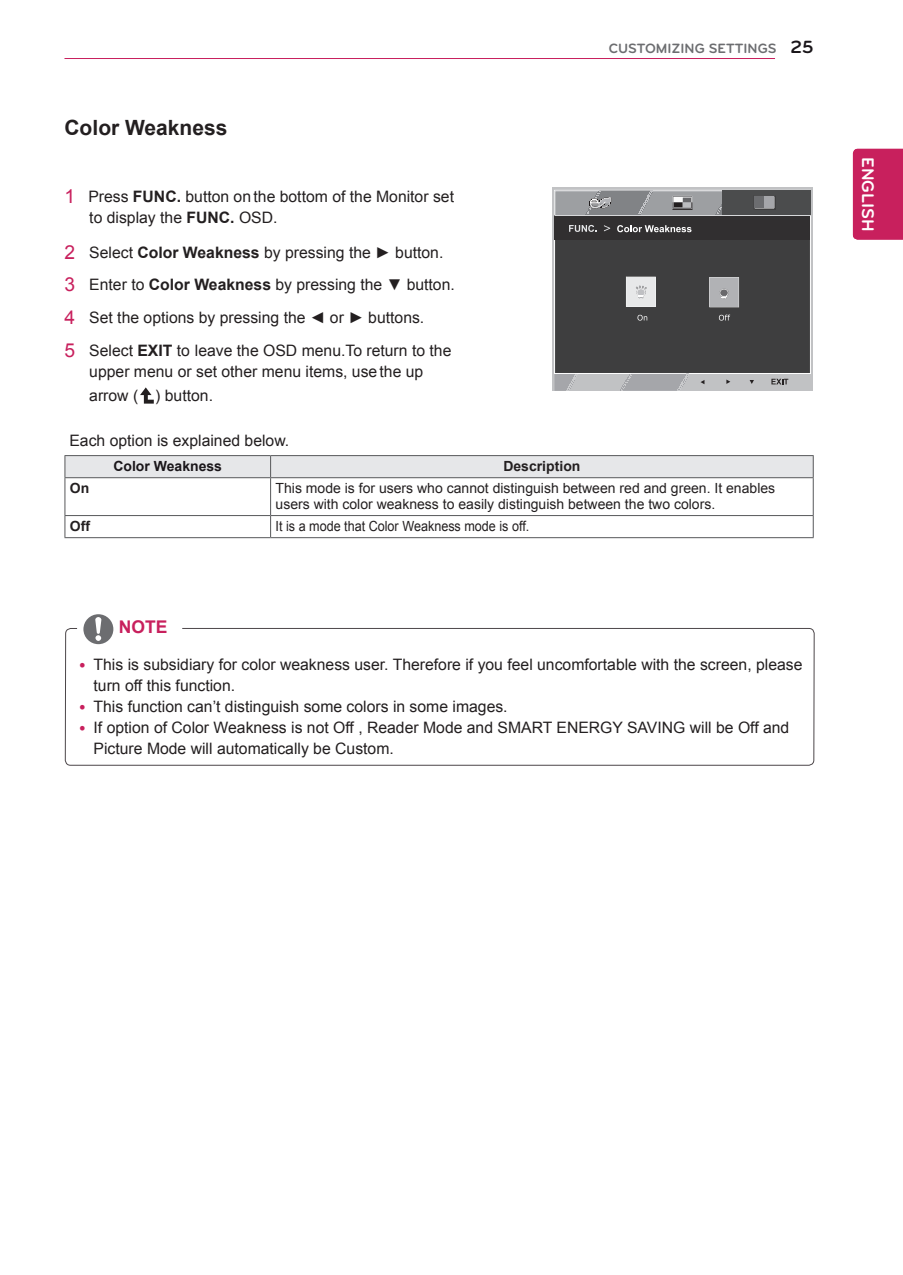
<style>
.page{position:relative;width:903px;height:1275px;background:#fff}
.page>*{position:absolute;margin:0;border:0;box-sizing:border-box;transform-origin:0 0}
.Title-3{font:700 21px "Arial";color:#231f20}
.t1{font:700 21px "Bryant LG";color:#fff}
.t2{font:700 18.38px "Bryant LG";color:#1a161a}
.t3{font:700 17.5px "Bryant LG";color:#fff}
.Title-warning{font:700 17.5px "Arial";color:#c8205d}
._1-Body{font:15.75px/21px "Arial";color:#231f20}
.Body-Bullet{font:15.75px/21px "Arial";color:#231f20}
.Body{font:15.75px "Arial";color:#231f20}
.Body-2{font:14px/15.8px "Arial";color:#231f20}
.Body-3{font:14px "Arial";color:#231f20;scale:.9 1}
.t4{font:700 14px "Bryant LG";color:#6c6d70}
.Body-Bold-Center{font:700 14px "Arial";color:#1a161a}
.Body-Bold-Center-2{font:700 14px "Arial";color:#231f20}
.Body-4{font:700 14px "Arial";color:#231f20}
.s1{font-size:19.25px;color:#c8205d}
.s2{font-weight:700}
</style>
<div class="page">
<hr style="left:64px;top:58px;width:711px;height:1px;background:#c8205d">
<div style="left:853px;top:149px;width:50px;height:91px;background:#c8205d"></div>
<svg style="left:140px;top:387px;width:14px;height:17px"></svg>
<hr style="left:64px;top:455px;width:207px;height:1px;background:#57585a">
<hr style="left:813px;top:478px;width:1px;height:37px;background:#57585a">
<hr style="left:271px;top:515px;width:543px;height:1px;background:#57585a">
<svg style="left:813px;top:516px;width:1px;height:21px"></svg>
<hr style="left:271px;top:537px;width:543px;height:1px;background:#57585a">
<hr style="left:271px;top:455px;width:543px;height:1px;background:#57585a">
<svg style="left:64px;top:456px;width:750px;height:22px;background:#e0e1e3"></svg>
<hr style="left:64px;top:515px;width:207px;height:1px;background:#57585a">
<svg style="left:64px;top:516px;width:1px;height:21px"></svg>
<svg style="left:270px;top:516px;width:1px;height:21px"></svg>
<hr style="left:64px;top:477px;width:207px;height:1px;background:#57585a">
<hr style="left:64px;top:478px;width:1px;height:37px;background:#57585a">
<hr style="left:270px;top:478px;width:1px;height:37px;background:#57585a">
<hr style="left:64px;top:537px;width:207px;height:1px;background:#57585a">
<div style="left:552px;top:188px;width:261px;height:203px;background:#c1c2c4"></div>
<div style="left:554px;top:190px;width:257px;height:184px;background:#3e3e3f;border:1px solid #fff"></div>
<svg style="left:620px;top:374px;width:68px;height:17px"></svg>
<svg style="left:554px;top:374px;width:22px;height:17px"></svg>
<svg style="left:726px;top:380px;width:4px;height:4px"></svg>
<svg style="left:749px;top:380px;width:5px;height:4px"></svg>
<div style="left:555px;top:215px;width:255px;height:25px;background:#312f30"></div>
<div style="left:555px;top:191px;width:256px;height:25px;background:#9d9fa2;border:1px solid #d8d9db"></div>
<svg style="left:701px;top:191px;width:88px;height:25px"></svg>
<div style="left:722px;top:190px;width:88px;height:25px;background:#4b4c4d"></div>
<svg style="left:771px;top:379px;width:17px;height:5px"></svg>
<div style="left:754px;top:197px;width:21px;height:13px;background:#3e3e3f"></div>
<div style="left:754px;top:196px;width:21px;height:13px;background:#a5a6aa;border:1px solid #3e3e3f"></div>
<div style="left:765px;top:196px;width:9px;height:12px;background:#a5a6aa"></div>
<div style="left:755px;top:196px;width:9px;height:12px;background:#6c6d70"></div>
<img style="left:691px;top:196px;width:1px;height:14px">
<svg style="left:569px;top:191px;width:122px;height:42px"></svg>
<svg style="left:637px;top:315px;width:10px;height:6px"></svg>
<svg style="left:719px;top:315px;width:11px;height:6px"></svg>
<svg style="left:709px;top:277px;width:30px;height:30px"></svg>
<svg style="left:626px;top:276px;width:30px;height:31px"></svg>
<div style="left:65px;top:628px;width:749px;height:138px;border:1px solid #4c4649;border-radius:5px"></div>
<svg style="left:83px;top:614px;width:30px;height:30px"></svg>
<p class="t4" style="left:609px;top:40px;width:169px">CUSTOMIZING SETTINGS</p>
<p class="t2" style="left:791px;top:36px;width:25px">25</p>
<p class="Title-3" style="left:64px;top:113px;width:164px">Color Weakness</p>
<p class="_1-Body" style="left:89px;top:186px;width:366px;text-indent:-25px"><span class="s1">1</span> Press <span class="s2">FUNC.</span> button on the bottom of the Monitor set to display the <span class="s2">FUNC.</span> OSD.</p>
<p class="_1-Body" style="left:64px;top:242px;width:380px"><span class="s1">2</span> Select <span class="s2">Color Weakness</span> by pressing the ► button.</p>
<p class="_1-Body" style="left:64px;top:274px;width:392px"><span class="s1">3</span> Enter to <span class="s2">Color Weakness</span> by pressing the ▼ button.</p>
<p class="_1-Body" style="left:64px;top:307px;width:361px"><span class="s1">4</span> Set the options by pressing the ◄ or ► buttons.</p>
<p class="_1-Body" style="left:64px;top:340px;width:388px;text-align:center"><span class="s1">5</span> Select <span class="s2">EXIT</span> to leave the OSD menu.To return to the upper menu or set other menu items, use the up</p>
<p class="_1-Body" style="left:89px;top:385px;width:125px">arrow ( ) button.</p>
<p class="Body" style="left:69px;top:431px;width:221px">Each option is explained below.</p>
<p class="Body-Bold-Center" style="left:113px;top:456px;width:110px">Color Weakness</p>
<p class="Body-Bold-Center-2" style="left:503px;top:456px;width:79px">Description</p>
<p class="Body-4" style="left:70px;top:479px;width:21px">On</p>
<p class="Body-2" style="left:276px;top:480px;width:501px">This mode is for users who cannot distinguish between red and green. It enables users with color weakness to easily distinguish between the two colors.</p>
<p class="Body-4" style="left:70px;top:516px;width:22px">Off</p>
<p class="Body-3" style="left:276px;top:517px;width:283px">It is a mode that Color Weakness mode is off.</p>
<p class="Title-warning" style="left:119px;top:615px;width:50px">NOTE</p>
<p class="Body-Bullet" style="left:94px;top:654px;width:710px">This is subsidiary for color weakness user. Therefore if you feel uncomfortable with the screen, please turn off this function.</p>
<p class="Body-Bullet" style="left:94px;top:696px;width:416px">This function can’t distinguish some colors in some images.</p>
<p class="Body-Bullet" style="left:94px;top:717px;width:697px">If option of Color Weakness is not Off , Reader Mode and SMART ENERGY SAVING will be Off and<br>Picture Mode will automatically be Custom.</p>
<p class="t3" style="left:879px;top:157px;width:76px;rotate:90deg">ENGLISH</p>
<h1 class="t1" style="left:883px;top:173px;width:44px;rotate:90deg">ENG</h1>
</div>
